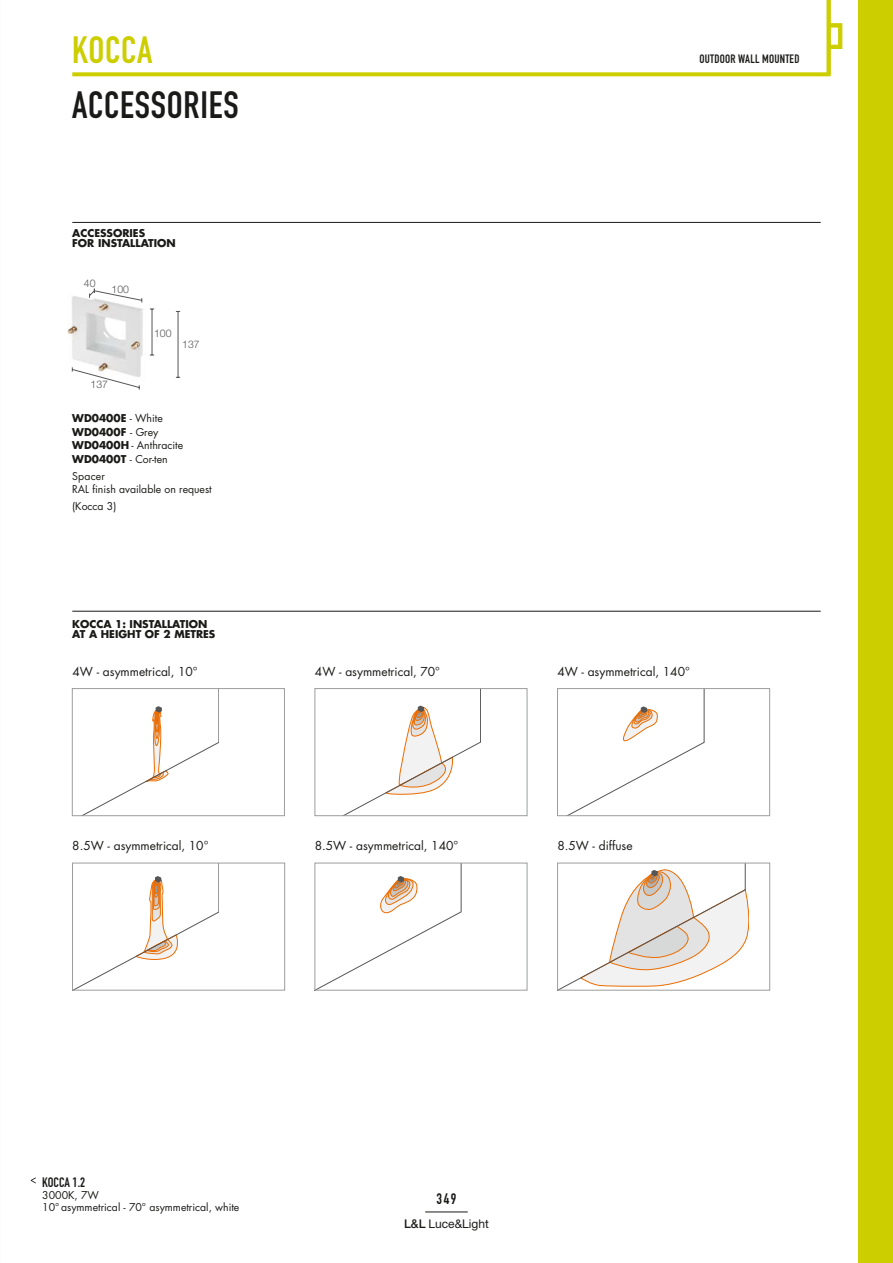
<style>
.page{position:relative;width:893px;height:1263px;background:#fff}
.page>*{position:absolute;margin:0;border:0;box-sizing:border-box;transform-origin:0 0}
.t1{font:37.5px "DIN Engschrift";letter-spacing:.02em;color:#1a1a18}
.t2{font:37.5px "DIN Engschrift";letter-spacing:.02em;color:#ccce00}
.t3{font:15px "DIN Engschrift";color:#1a1a18}
.t4{font:13.5px "DIN Engschrift";color:#1a1a18}
.t5{font:12px "Futura";color:#1a1a18}
.t6{font:12px "DIN Engschrift";letter-spacing:.02em;color:#1a1a18}
.t7{font:12px "Helvetica Neue";color:#1a1a18}
.t8{font:10.5px "Futura";color:#1a1a18}
.t9{font:700 10.5px "Futura";color:#1a1a18}
.t10{font:300 10.5px "Helvetica Neue";color:#565656}
.s1{font-weight:400}
.s2{font-weight:700}
.s3{font-weight:500}
</style>
<div class="page">
<hr style="left:425px;top:1212px;width:43px;height:1px;background:#1a1a18">
<img style="left:67px;top:296px;width:76px;height:80px">
<svg style="left:72px;top:367px;width:68px;height:23px"></svg>
<hr style="left:152px;top:309px;width:1px;height:46px;background:#565656">
<hr style="left:178px;top:311px;width:1px;height:66px;background:#565656">
<svg style="left:89px;top:288px;width:53px;height:15px"></svg>
<svg style="left:84px;top:690px;width:135px;height:124px"></svg>
<div style="left:72px;top:688px;width:213px;height:128px;border:1px solid #9c9d9d"></div>
<svg style="left:76px;top:865px;width:143px;height:123px"></svg>
<div style="left:72px;top:863px;width:213px;height:127px;border:1px solid #9c9d9d"></div>
<svg style="left:569px;top:690px;width:135px;height:124px"></svg>
<div style="left:557px;top:688px;width:213px;height:128px;border:1px solid #9c9d9d"></div>
<svg style="left:318px;top:865px;width:143px;height:123px"></svg>
<div style="left:315px;top:863px;width:212px;height:127px;border:1px solid #9c9d9d"></div>
<svg style="left:561px;top:865px;width:188px;height:123px"></svg>
<div style="left:557px;top:863px;width:213px;height:127px;border:1px solid #9c9d9d"></div>
<svg style="left:345px;top:690px;width:136px;height:124px"></svg>
<div style="left:315px;top:688px;width:212px;height:128px;border:1px solid #9c9d9d"></div>
<div style="left:859px;top:0;width:34px;height:1263px;background:#ccce00"></div>
<svg style="left:826px;top:0;width:17px;height:72px"></svg>
<svg style="left:72px;top:72px;width:759px;height:4px;background:#d0d215"></svg>
<hr style="left:72px;top:611px;width:749px;height:1px;background:#1a1a18">
<hr style="left:72px;top:222px;width:749px;height:1px;background:#1a1a18">
<svg style="left:31px;top:1177px;width:5px;height:6px"></svg>
<p class="t2" style="left:72px;top:28px;width:82px">KOCCA</p>
<p class="t1" style="left:72px;top:83px;width:168px">ACCESSORIES</p>
<p class="t9" style="left:72px;top:225px;width:74px">ACCESSORIES</p>
<p class="t9" style="left:72px;top:236px;width:105px">FOR INSTALLATION</p>
<p class="t10" style="left:84px;top:277px;width:13px">40</p>
<p class="t10" style="left:112px;top:283px;width:19px">100</p>
<p class="t10" style="left:91px;top:378px;width:19px">137</p>
<p class="t10" style="left:154px;top:327px;width:19px">100</p>
<p class="t10" style="left:182px;top:338px;width:19px">137</p>
<p class="t9" style="left:72px;top:411px;width:92px">WD0400E <span class="s1">- White</span></p>
<p class="t9" style="left:72px;top:425px;width:88px">WD0400F <span class="s1">- Grey</span></p>
<p class="t8" style="left:72px;top:438px;width:112px"><span class="s2">WD0400H</span> - Anthracite</p>
<p class="t8" style="left:72px;top:452px;width:97px"><span class="s2">WD0400T</span> - Cor-ten</p>
<p class="t8" style="left:72px;top:468px;width:34px">Spacer</p>
<p class="t8" style="left:72px;top:482px;width:141px">RAL finish available on request</p>
<p class="t8" style="left:72px;top:499px;width:46px">(Kocca 3)</p>
<p class="t9" style="left:72px;top:617px;width:137px">KOCCA 1: INSTALLATION</p>
<p class="t9" style="left:72px;top:627px;width:145px">AT A HEIGHT OF 2 METRES</p>
<p class="t5" style="left:73px;top:663px;width:127px">4W - asymmetrical, 10°</p>
<p class="t6" style="left:699px;top:52px;width:101px">OUTDOOR WALL MOUNTED</p>
<p class="t5" style="left:315px;top:663px;width:127px">4W - asymmetrical, 70°</p>
<p class="t5" style="left:557px;top:663px;width:134px">4W - asymmetrical, 140°</p>
<p class="t5" style="left:72px;top:837px;width:138px">8.5W - asymmetrical, 10°</p>
<p class="t5" style="left:557px;top:837px;width:77px">8.5W - diffuse</p>
<p class="t5" style="left:315px;top:837px;width:145px">8.5W - asymmetrical, 140°</p>
<p class="t4" style="left:42px;top:1174px;width:44px">KOCCA 1.2</p>
<p class="t8" style="left:42px;top:1188px;width:58px">3000K, 7W</p>
<p class="t8" style="left:42px;top:1200px;width:199px">10° asymmetrical - 70° asymmetrical, white</p>
<p class="t3" style="left:437px;top:1189px;width:21px">349</p>
<p class="t7" style="left:404px;top:1216px;width:86px"><span class="s3">L&amp;L</span> Luce&amp;Light</p>
</div>
